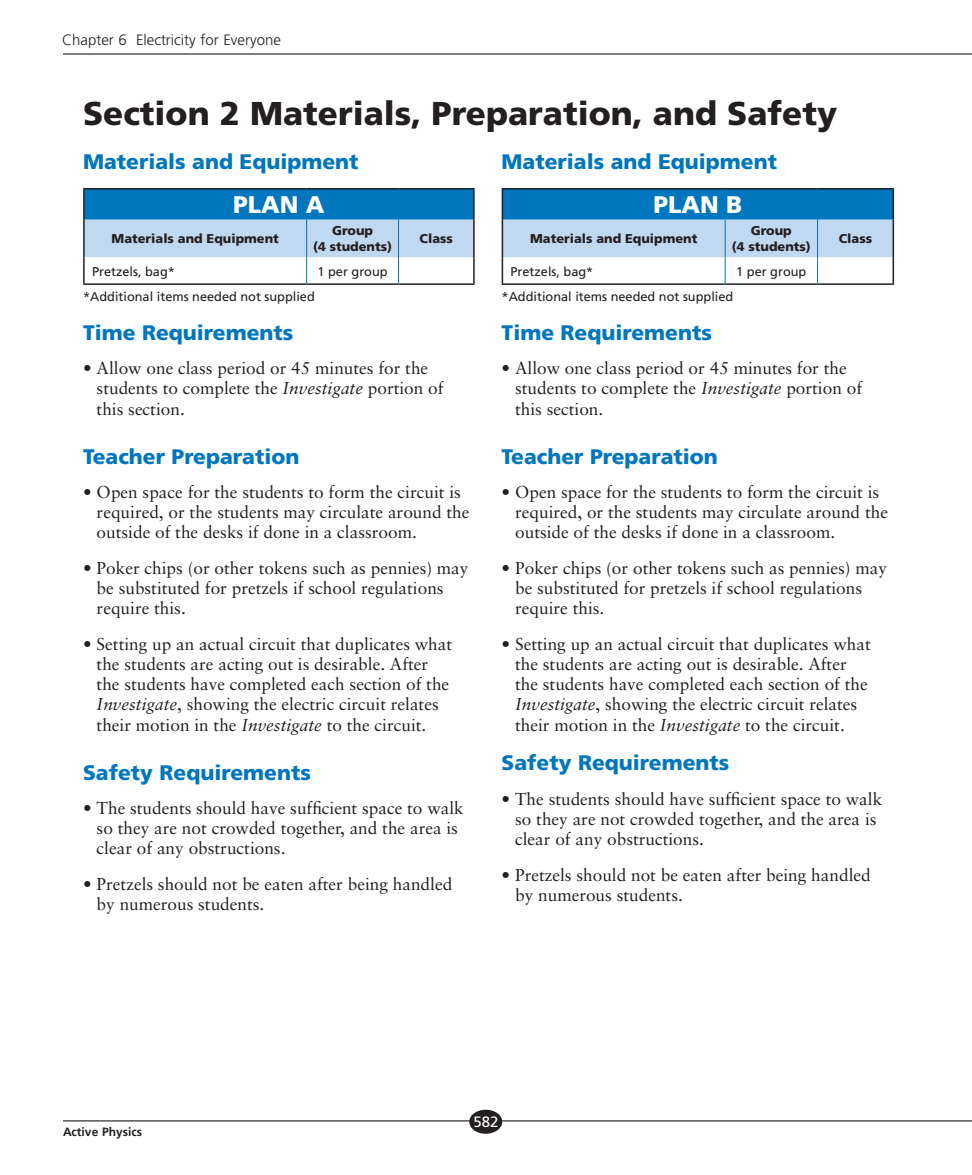
<style>
.page{position:relative;width:972px;height:1175px;background:#fff}
.page>*{position:absolute;margin:0;border:0;box-sizing:border-box;transform-origin:0 0}
.t1{font:900 33px "Frutiger";color:#231f20}
.t2{font:900 24px "Frutiger";color:#fff}
.t3{font:900 21px "Frutiger";color:#0076be}
.t4{font:17.25px/20.2px "Sabon";color:#231f20}
.t5{font:300 15px "Frutiger";color:#231f20}
.t6{font:15px "Frutiger";color:#fff}
.t7{font:12.75px "Frutiger";color:#231f20}
.t8{font:900 12.75px/15.8px "Frutiger";color:#231f20;text-align:center}
.t9{font:700 12px "Frutiger";color:#231f20}
.s1{font-style:italic}
</style>
<div class="page">
<hr style="left:63px;top:54px;width:909px;height:1px;background:#000">
<hr style="left:63px;top:1120px;width:909px;height:1px;background:#000">
<div style="left:469px;top:1109px;width:33px;height:24px;background:#231f20;border-radius:50%"></div>
<div style="left:84px;top:189px;width:390px;height:30px;background:#0076be"></div>
<hr style="left:83px;top:188px;width:224px;height:1px;background:#231f20">
<hr style="left:83px;top:189px;width:2px;height:30px;background:#231f20">
<hr style="left:307px;top:188px;width:92px;height:1px;background:#231f20">
<hr style="left:399px;top:188px;width:76px;height:1px;background:#231f20">
<hr style="left:473px;top:189px;width:2px;height:30px;background:#231f20">
<hr style="left:83px;top:219px;width:2px;height:38px;background:#231f20">
<hr style="left:473px;top:219px;width:2px;height:38px;background:#231f20">
<hr style="left:83px;top:257px;width:2px;height:26px;background:#231f20">
<hr style="left:473px;top:257px;width:2px;height:26px;background:#231f20">
<hr style="left:83px;top:283px;width:224px;height:2px;background:#231f20">
<hr style="left:307px;top:283px;width:92px;height:2px;background:#231f20">
<hr style="left:399px;top:283px;width:76px;height:2px;background:#231f20">
<svg style="left:84px;top:219px;width:390px;height:64px"></svg>
<div style="left:502px;top:189px;width:391px;height:30px;background:#0076be"></div>
<hr style="left:502px;top:188px;width:223px;height:1px;background:#231f20">
<hr style="left:502px;top:189px;width:1px;height:30px;background:#231f20">
<hr style="left:725px;top:188px;width:93px;height:1px;background:#231f20">
<hr style="left:818px;top:188px;width:76px;height:1px;background:#231f20">
<hr style="left:893px;top:189px;width:1px;height:30px;background:#231f20">
<hr style="left:502px;top:283px;width:223px;height:2px;background:#231f20">
<hr style="left:725px;top:283px;width:93px;height:2px;background:#231f20">
<hr style="left:818px;top:283px;width:76px;height:2px;background:#231f20">
<svg style="left:502px;top:219px;width:392px;height:64px"></svg>
<p class="t5" style="left:62px;top:31px;width:220px">Chapter 6 Electricity for Everyone</p>
<h1 class="t1" style="left:83px;top:93px;width:756px">Section 2 Materials, Preparation, and Safety</h1>
<p class="t3" style="left:83px;top:148px;width:277px">Materials and Equipment</p>
<h2 class="t2" style="left:233px;top:190px;width:93px">PLAN A</h2>
<p class="t8" style="left:112px;top:231px;width:169px">Materials and Equipment</p>
<p class="t8" style="left:313px;top:223px;width:81px">Group<br>(4 students)</p>
<p class="t8" style="left:420px;top:231px;width:35px">Class</p>
<p class="t7" style="left:92px;top:264px;width:84px">Pretzels, bag*</p>
<p class="t7" style="left:318px;top:264px;width:72px">1 per group</p>
<p class="t7" style="left:83px;top:289px;width:233px">*Additional items needed not supplied</p>
<p class="t3" style="left:83px;top:320px;width:212px">Time Requirements</p>
<p class="t4" style="left:97px;top:358px;width:348px;text-indent:-14px">• Allow one class period or 45 minutes for the students to complete the <span class="s1">Investigate</span> portion of this section.</p>
<p class="t3" style="left:83px;top:444px;width:218px">Teacher Preparation</p>
<p class="t4" style="left:97px;top:481px;width:374px;text-indent:-14px">• Open space for the students to form the circuit is required, or the students may circulate around the outside of the desks if done in a classroom.</p>
<p class="t4" style="left:97px;top:557px;width:373px;text-indent:-14px">• Poker chips (or other tokens such as pennies) may be substituted for pretzels if school regulations require this.</p>
<p class="t4" style="left:97px;top:633px;width:357px;text-indent:-14px">• Setting up an actual circuit that duplicates what the students are acting out is desirable. After the students have completed each section of the <span class="s1">Investigate</span>, showing the electric circuit relates their motion in the <span class="s1">Investigate</span> to the circuit.</p>
<p class="t3" style="left:83px;top:760px;width:229px">Safety Requirements</p>
<p class="t4" style="left:97px;top:797px;width:369px;text-indent:-14px">• The students should have sufficient space to walk so they are not crowded together, and the area is clear of any obstructions.</p>
<p class="t4" style="left:97px;top:873px;width:357px;text-indent:-14px">• Pretzels should not be eaten after being handled by numerous students.</p>
<p class="t3" style="left:502px;top:148px;width:277px">Materials and Equipment</p>
<h2 class="t2" style="left:654px;top:190px;width:90px">PLAN B</h2>
<p class="t8" style="left:530px;top:231px;width:169px">Materials and Equipment</p>
<p class="t8" style="left:732px;top:223px;width:81px">Group<br>(4 students)</p>
<p class="t8" style="left:839px;top:231px;width:35px">Class</p>
<p class="t7" style="left:511px;top:264px;width:84px">Pretzels, bag*</p>
<p class="t7" style="left:736px;top:264px;width:72px">1 per group</p>
<p class="t7" style="left:502px;top:289px;width:233px">*Additional items needed not supplied</p>
<p class="t3" style="left:502px;top:320px;width:212px">Time Requirements</p>
<p class="t4" style="left:515px;top:358px;width:348px;text-indent:-14px">• Allow one class period or 45 minutes for the students to complete the <span class="s1">Investigate</span> portion of this section.</p>
<p class="t3" style="left:502px;top:444px;width:218px">Teacher Preparation</p>
<p class="t4" style="left:515px;top:481px;width:374px;text-indent:-14px">• Open space for the students to form the circuit is required, or the students may circulate around the outside of the desks if done in a classroom.</p>
<p class="t4" style="left:515px;top:557px;width:373px;text-indent:-14px">• Poker chips (or other tokens such as pennies) may be substituted for pretzels if school regulations require this.</p>
<p class="t4" style="left:515px;top:633px;width:357px;text-indent:-14px">• Setting up an actual circuit that duplicates what the students are acting out is desirable. After the students have completed each section of the <span class="s1">Investigate</span>, showing the electric circuit relates their motion in the <span class="s1">Investigate</span> to the circuit.</p>
<p class="t3" style="left:502px;top:749px;width:229px">Safety Requirements</p>
<p class="t4" style="left:515px;top:788px;width:369px;text-indent:-14px">• The students should have sufficient space to walk so they are not crowded together, and the area is clear of any obstructions.</p>
<p class="t4" style="left:515px;top:864px;width:357px;text-indent:-14px">• Pretzels should not be eaten after being handled by numerous students.</p>
<p class="t9" style="left:63px;top:1124px;width:81px">Active Physics</p>
<p class="t6" style="left:474px;top:1112px;width:27px">582</p>
</div>
